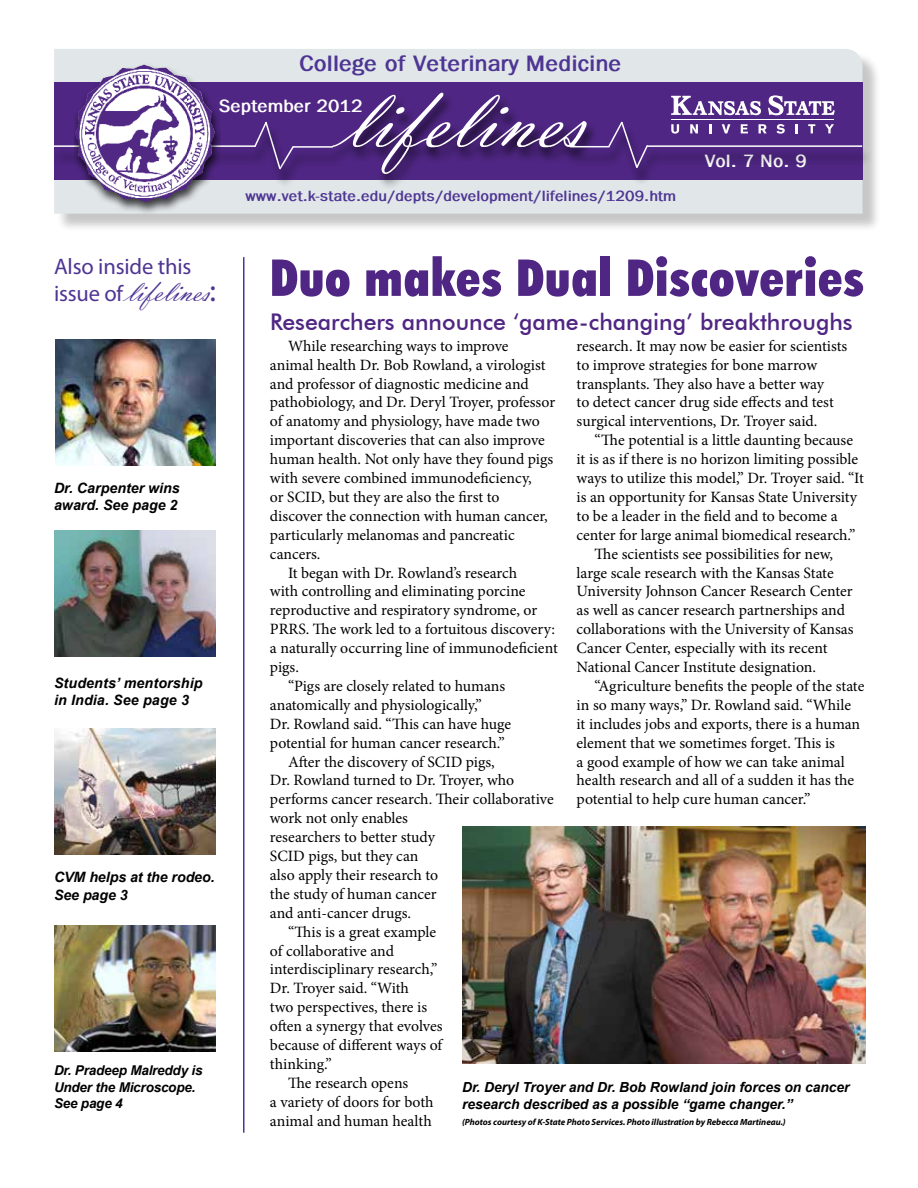
<style>
.page{position:relative;width:918px;height:1188px;background:#fff}
.page>*{position:absolute;margin:0;border:0;box-sizing:border-box;transform-origin:0 0}
.t1{font:90px "Vladimir Script";color:#fff}
.t2{font:900 condensed 51px "Futura BT";letter-spacing:.02em;color:#4f2683}
.t3{font:31.5px "Vladimir Script";letter-spacing:-.005em;color:#4e3594}
.t4{font:500 22.95px "Futura BT";color:#4f2683}
.t5{font:700 22.5px "Franklin Gothic";color:#4e3594}
.t6{font:22.5px "Myriad Pro";letter-spacing:-.005em;color:#4e3594}
.t7{font:700 18px "Franklin Gothic";color:#fff}
.t8{font:15.75px/18.9px "Minion Pro";letter-spacing:-.005em;color:#000}
.t9{font:700 15px "Franklin Gothic";color:#4e3594}
.t10{font:italic 700 14.25px/17.1px "Arial";color:#000}
.t11{font:italic 700 13.8px/16.6px "Arial";letter-spacing:-.005em;color:#000}
.t12{font:italic 700 13.5px/16.2px "Arial";letter-spacing:-.015em;color:#000}
.t13{font:italic 700 9px "Myriad Pro";letter-spacing:-.005em;color:#000}
.s1{font-family:"Myriad Pro";font-size:22.5px}
.s2{font-family:"Myriad Pro"}
</style>
<div class="page">
<div style="left:56px;top:51px;width:826px;height:182px;background:#000;opacity:.75"></div>
<div style="left:54px;top:49px;width:809px;height:165px;background:#e1e6e8"></div>
<div style="left:54px;top:82px;width:809px;height:98px;background:#4f2683"></div>
<div style="left:328px;top:93px;width:270px;height:97px;background:#000;opacity:.75"></div>
<img style="left:55px;top:339px;width:161px;height:126px">
<img style="left:54px;top:531px;width:162px;height:126px">
<img style="left:54px;top:728px;width:162px;height:126px">
<img style="left:54px;top:925px;width:162px;height:126px">
<hr style="left:243px;top:257px;width:1px;height:876px;background:#4e3594">
<div style="left:567px;top:149px;width:53px;height:18px;background:#000;opacity:.75"></div>
<hr style="left:570px;top:146px;width:39px;height:1px;background:#fff">
<div style="left:605px;top:126px;width:29px;height:40px;background:#000;opacity:.75"></div>
<div style="left:618px;top:126px;width:31px;height:61px;background:#000;opacity:.75"></div>
<div style="left:633px;top:149px;width:26px;height:37px;background:#000;opacity:.75"></div>
<svg style="left:606px;top:121px;width:43px;height:49px"></svg>
<div style="left:644px;top:148px;width:230px;height:18px;background:#4a237a"></div>
<hr style="left:647px;top:145px;width:215px;height:2px;background:#fff">
<div style="left:290px;top:149px;width:54px;height:18px;background:#492379"></div>
<hr style="left:293px;top:146px;width:40px;height:2px;background:#fff">
<div style="left:276px;top:150px;width:29px;height:38px;background:#000;opacity:.75"></div>
<div style="left:262px;top:126px;width:30px;height:61px;background:#000;opacity:.75"></div>
<svg style="left:255px;top:121px;width:40px;height:50px"></svg>
<div style="left:51px;top:148px;width:216px;height:18px;background:#4a237a"></div>
<hr style="left:54px;top:145px;width:202px;height:2px;background:#fff">
<div style="left:74px;top:63px;width:147px;height:153px;background:#000;opacity:.75"></div>
<img style="left:75px;top:64px;width:69px;height:129px">
<hr style="left:671px;top:119px;width:163px;height:1px;background:#fff">
<svg style="left:671px;top:96px;width:90px;height:19px"></svg>
<svg style="left:768px;top:95px;width:67px;height:20px"></svg>
<svg style="left:671px;top:124px;width:8px;height:10px"></svg>
<svg style="left:690px;top:124px;width:8px;height:9px"></svg>
<svg style="left:709px;top:124px;width:2px;height:9px"></svg>
<svg style="left:722px;top:124px;width:8px;height:9px"></svg>
<svg style="left:741px;top:124px;width:7px;height:9px"></svg>
<svg style="left:759px;top:124px;width:8px;height:9px"></svg>
<svg style="left:776px;top:124px;width:9px;height:10px"></svg>
<svg style="left:796px;top:124px;width:2px;height:9px"></svg>
<svg style="left:808px;top:124px;width:7px;height:9px"></svg>
<svg style="left:825px;top:124px;width:9px;height:9px"></svg>
<img style="left:462px;top:826px;width:403px;height:238px">
<h3 class="t5" style="left:299px;top:51px;width:324px">College of Veterinary Medicine</h3>
<p class="t7" style="left:219px;top:95px;width:145px">September 2012</p>
<h1 class="t1" style="left:343px;top:66px;width:244px">lifelines</h1>
<p class="t9" style="left:246px;top:188px;width:432px">www.vet.k-state.edu/depts/development/lifelines/1209.htm</p>
<p class="t7" style="left:705px;top:150px;width:104px">Vol. 7 No. 9</p>
<h3 class="t6" style="left:54px;top:254px;width:139px">Also inside this</h3>
<h3 class="t3" style="left:54px;top:273px;width:163px"><span class="s1">issue of</span> lifelines<span class="s2">:</span></h3>
<p class="t10" style="left:54px;top:480px;width:127px">Dr. Carpenter wins award. See page 2</p>
<p class="t10" style="left:54px;top:675px;width:150px">Students’ mentorship in India. See page 3</p>
<p class="t10" style="left:54px;top:869px;width:162px">CVM helps at the rodeo.<br>See page 3</p>
<p class="t12" style="left:54px;top:1063px;width:150px">Dr. Pradeep Malreddy is<br>Under the Microscope.<br>See page 4</p>
<h2 class="t2" style="left:270px;top:247px;width:595px">Duo makes Dual Discoveries</h2>
<h3 class="t4" style="left:270px;top:308px;width:584px">Researchers announce ‘game-changing’ breakthroughs</h3>
<p class="t8" style="left:288px;top:336px;width:222px">While researching ways to improve</p>
<p class="t8" style="left:270px;top:355px;width:277px">animal health Dr. Bob Rowland, a virologist</p>
<p class="t8" style="left:270px;top:374px;width:260px">and professor of diagnostic medicine and</p>
<p class="t8" style="left:270px;top:393px;width:287px">pathobiology, and Dr. Deryl Troyer, professor</p>
<p class="t8" style="left:270px;top:412px;width:271px">of anatomy and physiology, have made two</p>
<p class="t8" style="left:270px;top:431px;width:276px">important discoveries that can also improve</p>
<p class="t8" style="left:270px;top:450px;width:285px">human health. Not only have they found pigs</p>
<p class="t8" style="left:270px;top:469px;width:263px">with severe combined immunodeficiency,</p>
<p class="t8" style="left:270px;top:488px;width:231px">or SCID, but they are also the first to</p>
<p class="t8" style="left:270px;top:506px;width:279px">discover the connection with human cancer,</p>
<p class="t8" style="left:270px;top:525px;width:246px">particularly melanomas and pancreatic</p>
<p class="t8" style="left:270px;top:544px;width:52px">cancers.</p>
<p class="t8" style="left:288px;top:563px;width:231px">It began with Dr. Rowland’s research</p>
<p class="t8" style="left:270px;top:582px;width:257px">with controlling and eliminating porcine</p>
<p class="t8" style="left:270px;top:601px;width:269px">reproductive and respiratory syndrome, or</p>
<p class="t8" style="left:270px;top:620px;width:287px">PRRS. The work led to a fortuitous discovery:</p>
<p class="t8" style="left:270px;top:639px;width:289px">a naturally occurring line of immunodeficient</p>
<p class="t8" style="left:270px;top:658px;width:31px">pigs.</p>
<p class="t8" style="left:288px;top:677px;width:219px">“Pigs are closely related to humans</p>
<p class="t8" style="left:270px;top:695px;width:213px">anatomically and physiologically,”</p>
<p class="t8" style="left:270px;top:714px;width:243px">Dr. Rowland said. “This can have huge</p>
<p class="t8" style="left:270px;top:733px;width:236px">potential for human cancer research.”</p>
<p class="t8" style="left:288px;top:752px;width:208px">After the discovery of SCID pigs,</p>
<p class="t8" style="left:270px;top:771px;width:246px">Dr. Rowland turned to Dr. Troyer, who</p>
<p class="t8" style="left:270px;top:790px;width:285px">performs cancer research. Their collaborative</p>
<p class="t8" style="left:270px;top:809px;width:140px">work not only enables</p>
<p class="t8" style="left:270px;top:828px;width:166px">researchers to better study</p>
<p class="t8" style="left:270px;top:847px;width:150px">SCID pigs, but they can</p>
<p class="t8" style="left:270px;top:866px;width:170px">also apply their research to</p>
<p class="t8" style="left:270px;top:884px;width:168px">the study of human cancer</p>
<p class="t8" style="left:270px;top:903px;width:143px">and anti-cancer drugs.</p>
<p class="t8" style="left:288px;top:922px;width:150px">“This is a great example</p>
<p class="t8" style="left:270px;top:941px;width:126px">of collaborative and</p>
<p class="t8" style="left:270px;top:960px;width:169px">interdisciplinary research,”</p>
<p class="t8" style="left:270px;top:979px;width:141px">Dr. Troyer said. “With</p>
<p class="t8" style="left:270px;top:998px;width:159px">two perspectives, there is</p>
<p class="t8" style="left:270px;top:1017px;width:174px">often a synergy that evolves</p>
<p class="t8" style="left:270px;top:1036px;width:174px">because of different ways of</p>
<p class="t8" style="left:270px;top:1055px;width:63px">thinking.”</p>
<p class="t8" style="left:288px;top:1073px;width:122px">The research opens</p>
<p class="t8" style="left:270px;top:1092px;width:165px">a variety of doors for both</p>
<p class="t8" style="left:270px;top:1111px;width:163px">animal and human health</p>
<p class="t8" style="left:577px;top:336px;width:272px">research. It may now be easier for scientists to improve strategies for bone marrow transplants. They also have a better way<br>to detect cancer drug side effects and test surgical interventions, Dr. Troyer said.</p>
<p class="t8" style="left:595px;top:431px;width:260px">“The potential is a little daunting because</p>
<p class="t8" style="left:577px;top:450px;width:283px">it is as if there is no horizon limiting possible</p>
<p class="t8" style="left:577px;top:469px;width:289px">ways to utilize this model,” Dr. Troyer said. “It</p>
<p class="t8" style="left:577px;top:488px;width:282px">is an opportunity for Kansas State University</p>
<p class="t8" style="left:577px;top:506px;width:263px">to be a leader in the field and to become a</p>
<p class="t8" style="left:577px;top:525px;width:280px">center for large animal biomedical research.”</p>
<p class="t8" style="left:595px;top:544px;width:240px">The scientists see possibilities for new,</p>
<p class="t8" style="left:577px;top:563px;width:259px">large scale research with the Kansas State</p>
<p class="t8" style="left:577px;top:582px;width:278px">University Johnson Cancer Research Center</p>
<p class="t8" style="left:577px;top:601px;width:270px">as well as cancer research partnerships and</p>
<p class="t8" style="left:577px;top:620px;width:278px">collaborations with the University of Kansas</p>
<p class="t8" style="left:577px;top:639px;width:252px">Cancer Center, especially with its recent</p>
<p class="t8" style="left:577px;top:658px;width:241px">National Cancer Institute designation.</p>
<p class="t8" style="left:595px;top:677px;width:271px">“Agriculture benefits the people of the state</p>
<p class="t8" style="left:577px;top:695px;width:276px">in so many ways,” Dr. Rowland said. “While</p>
<p class="t8" style="left:577px;top:714px;width:285px">it includes jobs and exports, there is a human</p>
<p class="t8" style="left:577px;top:733px;width:260px">element that we sometimes forget. This is</p>
<p class="t8" style="left:577px;top:752px;width:270px">a good example of how we can take animal</p>
<p class="t8" style="left:577px;top:771px;width:279px">health research and all of a sudden it has the</p>
<p class="t8" style="left:577px;top:790px;width:235px">potential to help cure human cancer.”</p>
<p class="t11" style="left:462px;top:1079px;width:389px">Dr. Deryl Troyer and Dr. Bob Rowland join forces on cancer research described as a possible “game changer.”</p>
<p class="t13" style="left:462px;top:1117px;width:325px">(Photos courtesy of K-State Photo Services. Photo illustration by Rebecca Martineau.)</p>
</div>
